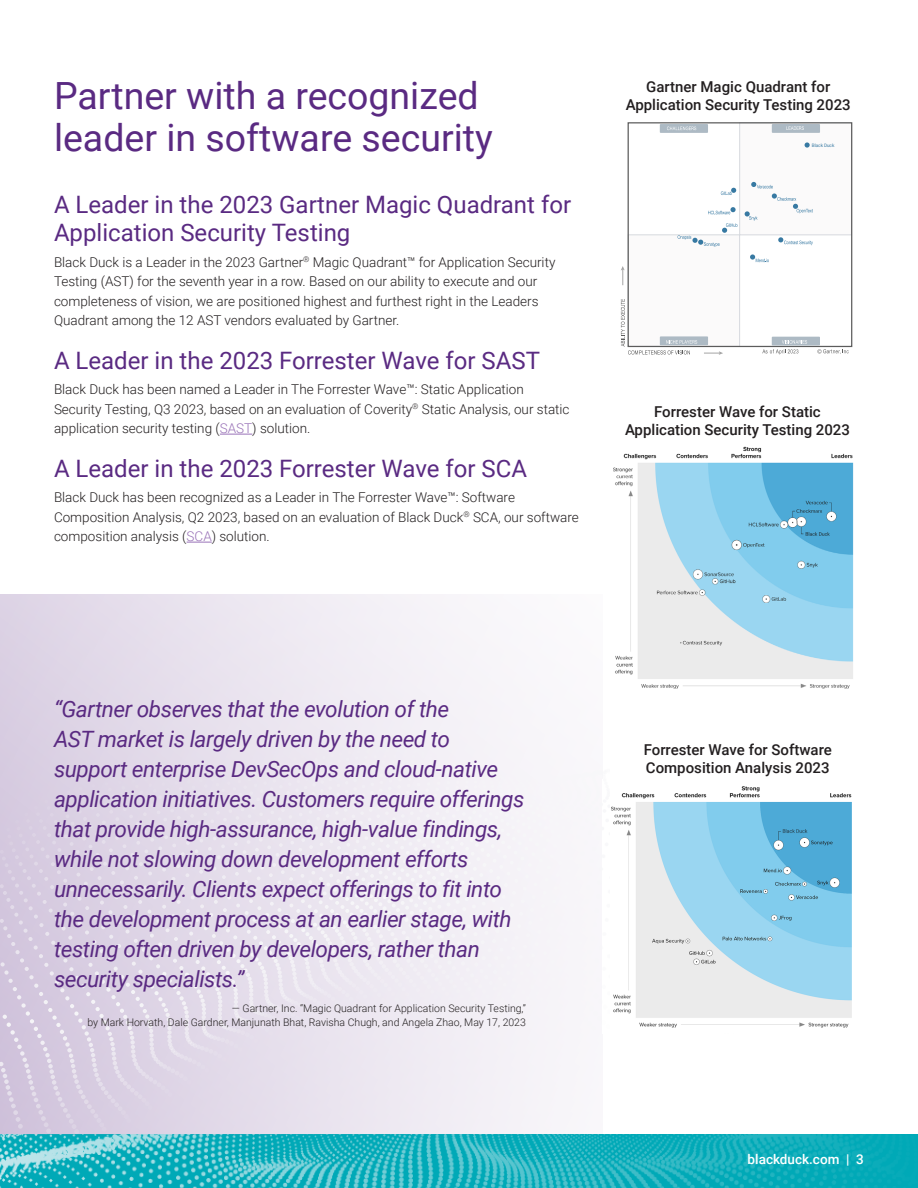
<style>
.page{position:relative;width:918px;height:1188px;background:#fff}
.page>*{position:absolute;margin:0;border:0;box-sizing:border-box;transform-origin:0 0}
.NewH1{font:37.5px/42px "Roboto";color:#5a2a82}
.HEADING_1{font:24px/28.5px "Roboto";color:#5a2a82}
.PULL_QUOTE{font:italic 22.5px/30px "Roboto";letter-spacing:-.02em;color:#5a2a82}
.HEADING_3{font:500 15px/18px "Roboto";color:#231f20;text-align:center}
.BODY_COPY{font:300 13.5px/19.5px "Roboto";color:#231f20}
.t1{font:500 13.5px "Roboto";color:#fff}
.PULL_QUOTE-2{font:300 10.5px/13.5px "Roboto";color:#231f20;text-align:right}
.t2{font:4.65px "Roboto";letter-spacing:-.01em;color:#3779a2}
.s1{color:#9a73b8}
</style>
<div class="page">
<img style="left:0;top:1134px;width:918px;height:54px">
<svg style="left:0;top:594px;width:520px;height:135px"></svg>
<hr style="left:220px;top:434px;width:32px;height:1px;background:#9a73b8">
<svg style="left:187px;top:542px;width:25px;height:1px"></svg>
<div style="left:628px;top:235px;width:112px;height:111px;background:#fbfafa"></div>
<div style="left:740px;top:123px;width:111px;height:112px;background:#fbfafa"></div>
<div style="left:628px;top:235px;width:112px;height:112px;border:1px solid #d6d9de"></div>
<div style="left:740px;top:122px;width:112px;height:113px;border:1px solid #d6d9de"></div>
<div style="left:628px;top:122px;width:224px;height:225px;border:1px solid #5c5c5c"></div>
<svg style="left:805px;top:142px;width:5px;height:6px"></svg>
<div style="left:772px;top:124px;width:48px;height:9px;background:#adbac4"></div>
<div style="left:660px;top:124px;width:48px;height:9px;background:#adbac4"></div>
<div style="left:660px;top:336px;width:48px;height:9px;background:#adbac4"></div>
<div style="left:772px;top:337px;width:48px;height:9px;background:#adbac4"></div>
<svg style="left:621px;top:266px;width:4px;height:19px"></svg>
<svg style="left:704px;top:351px;width:19px;height:4px"></svg>
<svg style="left:745px;top:182px;width:68px;height:39px"></svg>
<svg style="left:721px;top:188px;width:15px;height:7px"></svg>
<svg style="left:708px;top:207px;width:28px;height:7px"></svg>
<svg style="left:678px;top:223px;width:59px;height:24px"></svg>
<svg style="left:750px;top:254px;width:19px;height:9px"></svg>
<svg style="left:778px;top:237px;width:35px;height:8px"></svg>
<svg style="left:667px;top:127px;width:29px;height:3px"></svg>
<svg style="left:786px;top:126px;width:18px;height:4px"></svg>
<svg style="left:621px;top:299px;width:76px;height:56px"></svg>
<svg style="left:762px;top:340px;width:45px;height:14px"></svg>
<svg style="left:817px;top:349px;width:32px;height:5px"></svg>
<img style="left:613px;top:446px;width:241px;height:243px">
<img style="left:611px;top:786px;width:241px;height:242px">
<svg style="left:0;top:729px;width:569px;height:405px"></svg>
<p class="NewH1" style="left:54px;top:73px;width:440px">Partner with a recognized leader in software security</p>
<p class="HEADING_1" style="left:54px;top:189px;width:519px">A Leader in the 2023 Gartner Magic Quadrant for<br>Application Security Testing</p>
<p class="BODY_COPY" style="left:54px;top:252px;width:503px">Black Duck is a Leader in the 2023 Gartner<sup>®</sup> Magic Quadrant™ for Application Security Testing (AST) for the seventh year in a row. Based on our ability to execute and our completeness of vision, we are positioned highest and furthest right in the Leaders Quadrant among the 12 AST vendors evaluated by Gartner.</p>
<p class="HEADING_1" style="left:54px;top:345px;width:488px">A Leader in the 2023 Forrester Wave for SAST</p>
<p class="BODY_COPY" style="left:54px;top:379px;width:517px">Black Duck has been named a Leader in The Forrester Wave™: Static Application<br>Security Testing, Q3 2023, based on an evaluation of Coverity<sup>®</sup> Static Analysis, our static application security testing (<span class="s1">SAST</span>) solution.</p>
<p class="HEADING_1" style="left:54px;top:453px;width:475px">A Leader in the 2023 Forrester Wave for SCA</p>
<p class="BODY_COPY" style="left:54px;top:487px;width:526px">Black Duck has been recognized as a Leader in The Forrester Wave™: Software<br>Composition Analysis, Q2 2023, based on an evaluation of Black Duck<sup>®</sup> SCA, our software composition analysis (<span class="s1">SCA</span>) solution.</p>
<p class="HEADING_3" style="left:626px;top:77px;width:226px">Gartner Magic Quadrant for<br>Application Security Testing 2023</p>
<p class="t2" style="left:812px;top:142px;width:24px">Black Duck</p>
<p class="HEADING_3" style="left:625px;top:403px;width:226px">Forrester Wave for Static<br>Application Security Testing 2023</p>
<p class="PULL_QUOTE" style="left:54px;top:693px;width:472px">“Gartner observes that the evolution of the<br>AST market is largely driven by the need to support enterprise DevSecOps and cloud-native application initiatives. Customers require offerings that provide high-assurance, high-value findings, while not slowing down development efforts unnecessarily. Clients expect offerings to fit into the development process at an earlier stage, with testing often driven by developers, rather than security specialists.”</p>
<p class="PULL_QUOTE-2" style="left:87px;top:1001px;width:440px">— Gartner, Inc. “Magic Quadrant for Application Security Testing,”<br>by Mark Horvath, Dale Gardner, Manjunath Bhat, Ravisha Chugh, and Angela Zhao, May 17, 2023</p>
<p class="HEADING_3" style="left:644px;top:740px;width:190px;text-align:left">Forrester Wave for Software<br>Composition Analysis 2023</p>
<p class="t1" style="left:748px;top:1149px;width:118px">blackduck.com | 3</p>
</div>
